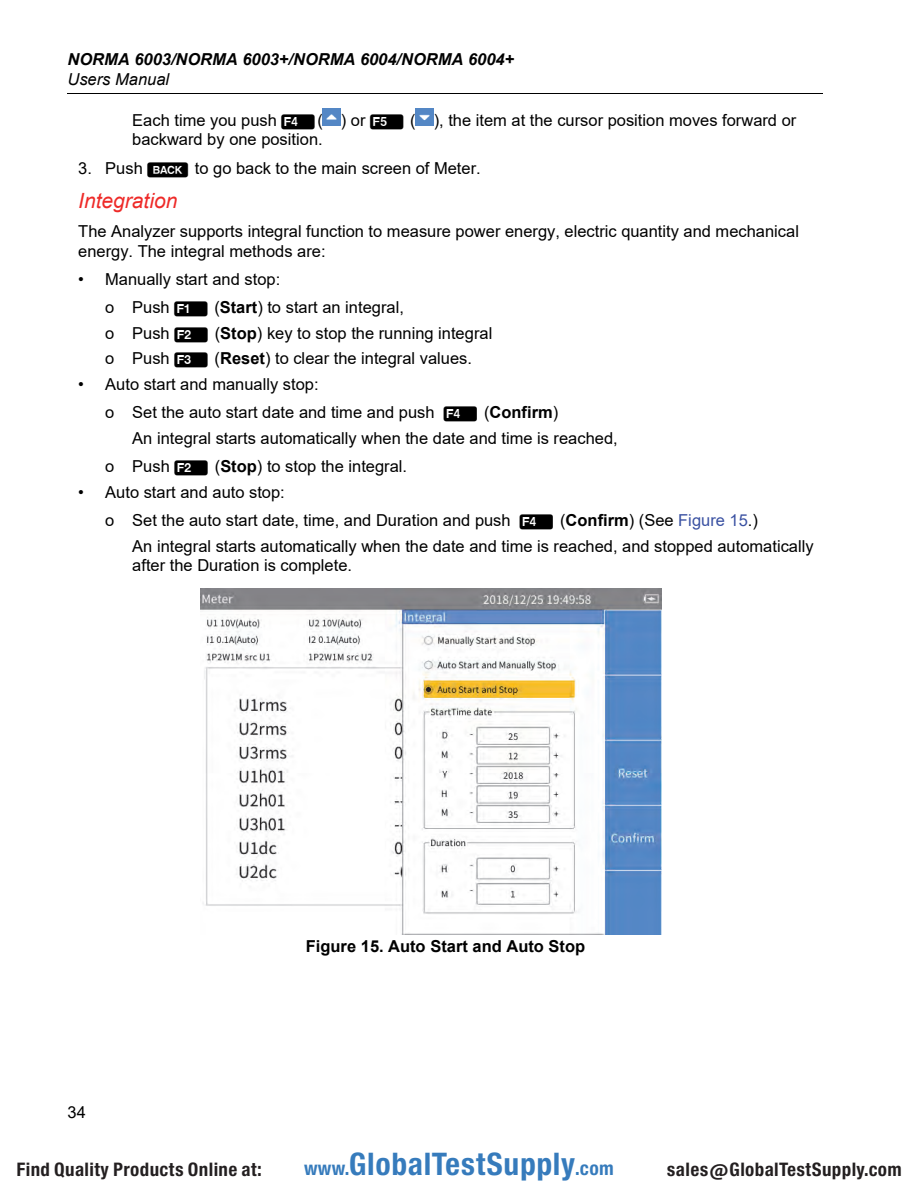
<style>
.page{position:relative;width:918px;height:1188px;background:#fff}
.page>*{position:absolute;margin:0;border:0;box-sizing:border-box;transform-origin:0 0}
.t1{font:29.7px "Europa Gro Nr 2 SBOP Bol Con";letter-spacing:.02em;color:#367bbc}
.t2{font:italic 21px "Arial";color:#ee2a28}
.t3{font:17.85px "Europa Gro Nr 2 SBOP Bol Con";letter-spacing:.02em;color:#231f20}
.t4{font:16.5px/28.5px "Arial";color:#000}
.t5{font:italic 700 16.5px "Arial";color:#000}
.t6{font:700 16.5px "Arial";color:#000}
.t7{font:italic 16.5px "Arial";color:#000}
.s1{font-family:"Fluke DS701"}
.s2{font-weight:700}
.s3{color:#3a51a2}
.s4{font-size:18.3px}
</style>
<div class="page">
<hr style="left:68px;top:93px;width:756px;height:1px;background:#000">
<img style="left:323px;top:108px;width:18px;height:18px">
<img style="left:416px;top:108px;width:18px;height:18px">
<img style="left:201px;top:589px;width:461px;height:346px">
<p class="t5" style="left:68px;top:48px;width:448px">NORMA 6003/NORMA 6003+/NORMA 6004/NORMA 6004+</p>
<p class="t7" style="left:68px;top:70px;width:103px">Users Manual</p>
<p class="t4" style="left:132px;top:111px;width:666px;line-height:19.5px">Each time you push <span class="s1">4</span>( ) or <span class="s1">5</span> ( ), the item at the cursor position moves forward or backward by one position.</p>
<p class="t4" style="left:78px;top:154px;width:404px">3. Push <span class="s1">J</span> to go back to the main screen of Meter.</p>
<p class="t2" style="left:78px;top:189px;width:101px">Integration</p>
<p class="t4" style="left:78px;top:221px;width:722px;line-height:19.5px">The Analyzer supports integral function to measure power energy, electric quantity and mechanical energy. The integral methods are:</p>
<p class="t4" style="left:105px;top:265px;width:300px;text-indent:-27px">• Manually start and stop:<br>o Push <span class="s1">1</span> (<span class="s2">Start</span>) to start an integral,</p>
<p class="t4" style="left:105px;top:321px;width:389px;line-height:25.5px">o Push <span class="s1">2</span> (<span class="s2">Stop</span>) key to stop the running integral o Push <span class="s1">3</span> (<span class="s2">Reset</span>) to clear the integral values.</p>
<p class="t4" style="left:105px;top:370px;width:454px;text-indent:-27px">• Auto start and manually stop:<br>o Set the auto start date and time and push <span class="s1">4</span> (<span class="s2">Confirm</span>)</p>
<p class="t4" style="left:105px;top:424px;width:514px;text-indent:27px">An integral starts automatically when the date and time is reached, o Push <span class="s1">2</span> (<span class="s2">Stop</span>) to stop the integral.</p>
<p class="t4" style="left:105px;top:478px;width:654px;text-indent:-27px">• Auto start and auto stop:<br>o Set the auto start date, time, and Duration and push <span class="s1">4</span> (<span class="s2">Confirm</span>) (See <span class="s3">Figure 15</span>.)</p>
<p class="t4" style="left:132px;top:536px;width:683px;line-height:19.5px">An integral starts automatically when the date and time is reached, and stopped automatically after the Duration is complete.</p>
<p class="t4" style="left:68px;top:1098px;width:20px">34</p>
<p class="t6" style="left:306px;top:937px;width:281px">Figure 15. Auto Start and Auto Stop</p>
<p class="t3" style="left:16px;top:1159px;width:247px">Find Quality Products Online at:</p>
<h1 class="t1" style="left:304px;top:1147px;width:311px"><span class="s4">www.</span>GlobalTestSupply<span class="s4">.com</span></h1>
<p class="t3" style="left:667px;top:1159px;width:236px">sales@GlobalTestSupply.com</p>
</div>
